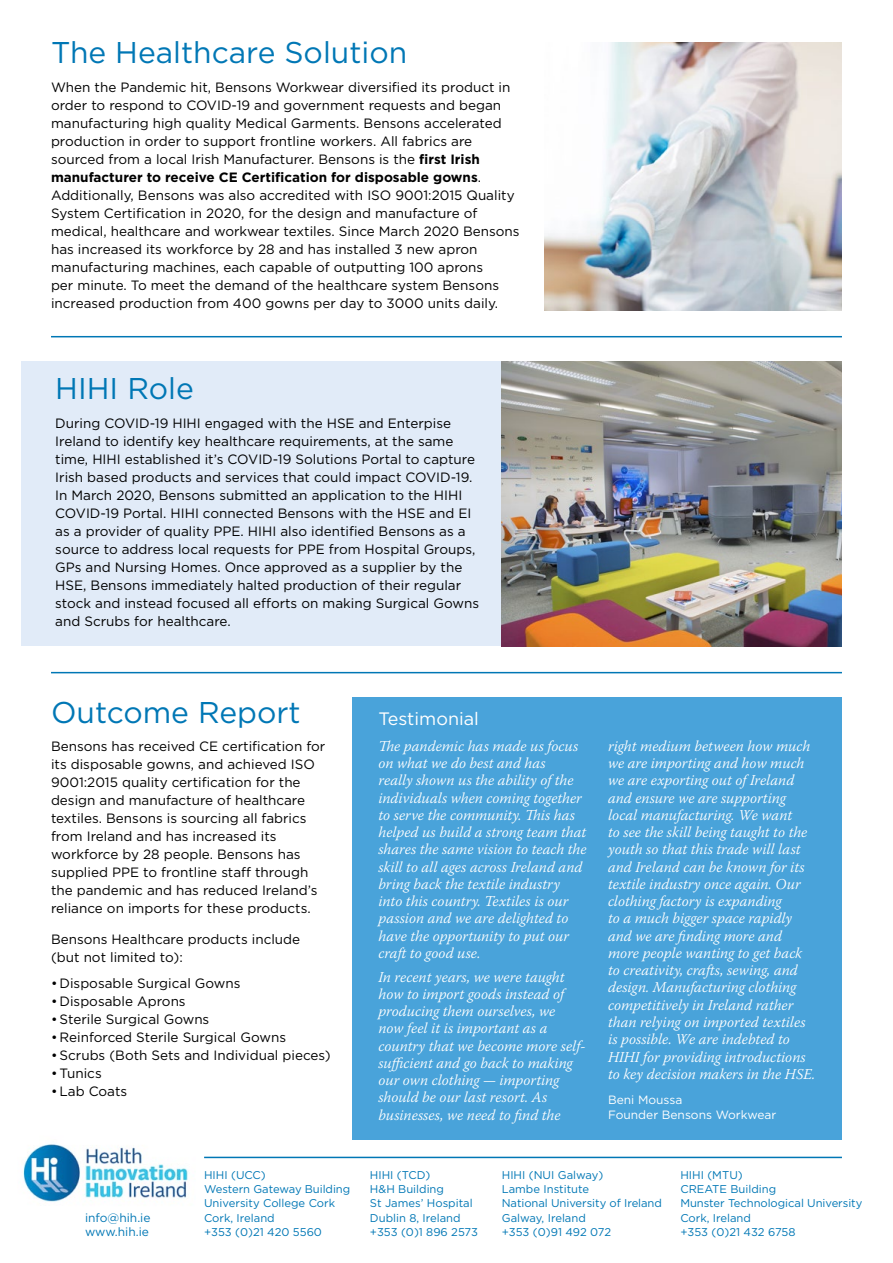
<style>
.page{position:relative;width:893px;height:1263px;background:#fff}
.page>*{position:absolute;margin:0;border:0;box-sizing:border-box;transform-origin:0 0}
.t1{font:30px "Gotham";color:#0077b5}
.t2{font:18px "Gotham";color:#fff}
.t3{font:italic 300 15px/17.2px "Warnock Pro";color:#fff}
.t4{font:13.5px/18px "Gotham";color:#000}
.t5{font:12px/15px "Gotham";color:#fff}
.t6{font:12px/14.2px "Gotham";color:#0077b5}
.t7{font:11.25px/14.2px "Gotham";color:#0077b5}
.s1{font-weight:700}
</style>
<div class="page">
<div style="left:21px;top:361px;width:481px;height:285px;background:#e1ebf8"></div>
<div style="left:353px;top:697px;width:489px;height:443px;background:#49a3da"></div>
<hr style="left:51px;top:336px;width:791px;height:1px;background:#0077b5">
<hr style="left:51px;top:672px;width:791px;height:1px;background:#0077b5">
<img style="left:502px;top:361px;width:340px;height:285px">
<img style="left:544px;top:43px;width:298px;height:267px">
<hr style="left:204px;top:1157px;width:638px;height:1px;background:#0077b5">
<img style="left:23px;top:1144px;width:165px;height:58px">
<h1 class="t1" style="left:51px;top:36px;width:358px">The Healthcare Solution</h1>
<p class="t4" style="left:51px;top:78px;width:470px">When the Pandemic hit, Bensons Workwear diversified its product in order to respond to COVID-19 and government requests and began manufacturing high quality Medical Garments. Bensons accelerated production in order to support frontline workers. All fabrics are sourced from a local Irish Manufacturer. Bensons is the <span class="s1">first Irish manufacturer to receive CE Certification for disposable gowns</span>.<br>Additionally, Bensons was also accredited with ISO 9001:2015 Quality System Certification in 2020, for the design and manufacture of medical, healthcare and workwear textiles. Since March 2020 Bensons has increased its workforce by 28 and has installed 3 new apron manufacturing machines, each capable of outputting 100 aprons<br>per minute. To meet the demand of the healthcare system Bensons increased production from 400 gowns per day to 3000 units daily.</p>
<h1 class="t1" style="left:55px;top:372px;width:140px">HIHI Role</h1>
<p class="t4" style="left:55px;top:414px;width:425px">During COVID-19 HIHI engaged with the HSE and Enterpise Ireland to identify key healthcare requirements, at the same time, HIHI established it’s COVID-19 Solutions Portal to capture Irish based products and services that could impact COVID-19.<br>In March 2020, Bensons submitted an application to the HIHI COVID-19 Portal. HIHI connected Bensons with the HSE and EI as a provider of quality PPE. HIHI also identified Bensons as a source to address local requests for PPE from Hospital Groups, GPs and Nursing Homes. Once approved as a supplier by the HSE, Bensons immediately halted production of their regular stock and instead focused all efforts on making Surgical Gowns and Scrubs for healthcare.</p>
<h1 class="t1" style="left:51px;top:695px;width:251px">Outcome Report</h1>
<p class="t4" style="left:51px;top:737px;width:276px">Bensons has received CE certification for its disposable gowns, and achieved ISO 9001:2015 quality certification for the design and manufacture of healthcare textiles. Bensons is sourcing all fabrics from Ireland and has increased its workforce by 28 people. Bensons has supplied PPE to frontline staff through the pandemic and has reduced Ireland’s reliance on imports for these products.</p>
<p class="t4" style="left:51px;top:930px;width:251px">Bensons Healthcare products include (but not limited to):</p>
<p class="t4" style="left:51px;top:974px;width:191px">•Disposable Surgical Gowns</p>
<p class="t4" style="left:51px;top:992px;width:136px">•Disposable Aprons</p>
<p class="t4" style="left:51px;top:1010px;width:160px">•Sterile Surgical Gowns</p>
<p class="t4" style="left:51px;top:1028px;width:237px">• Reinforced Sterile Surgical Gowns</p>
<p class="t4" style="left:51px;top:1046px;width:281px">•Scrubs (Both Sets and Individual pieces)</p>
<p class="t4" style="left:51px;top:1064px;width:52px">•Tunics</p>
<p class="t4" style="left:51px;top:1082px;width:78px">•Lab Coats</p>
<h2 class="t2" style="left:378px;top:709px;width:102px">Testimonial</h2>
<p class="t3" style="left:378px;top:737px;width:210px">The pandemic has made us focus on what we do best and has<br>really shown us the ability of the individuals when coming together to serve the community. This has helped us build a strong team that shares the same vision to teach the skill to all ages across Ireland and bring back the textile industry into this country. Textiles is our passion and we are delighted to have the opportunity to put our craft to good use.</p>
<p class="t3" style="left:378px;top:968px;width:209px">In recent years, we were taught how to import goods instead of producing them ourselves, we<br>now feel it is important as a country that we become more self&shy;sufficient and go back to making our own clothing — importing should be our last resort. As businesses, we need to find the</p>
<p class="t3" style="left:608px;top:737px;width:209px">right medium between how much we are importing and how much we are exporting out of Ireland and ensure we are supporting local manufacturing. We want<br>to see the skill being taught to the youth so that this trade will last and Ireland can be known for its textile industry once again. Our clothing factory is expanding<br>to a much bigger space rapidly and we are finding more and more people wanting to get back to creativity, crafts, sewing, and design. Manufacturing clothing competitively in Ireland rather than relying on imported textiles is possible. We are indebted to<br>HIHI for providing introductions to key decision makers in the HSE.</p>
<p class="t5" style="left:608px;top:1092px;width:170px">Beni Moussa<br>Founder Bensons Workwear</p>
<p class="t6" style="left:85px;top:1210px;width:67px">info@hih.ie www.hih.ie</p>
<p class="t7" style="left:502px;top:1167px;width:162px">HIHI (NUI Galway)<br>Lambe Institute<br>National University of Ireland<br>Galway, Ireland<br>+353 (0)91 492 072</p>
<p class="t7" style="left:204px;top:1167px;width:148px">HIHI (UCC)<br>Western Gateway Building<br>University College Cork<br>Cork, Ireland<br>+353 (0)21 420 5560</p>
<p class="t7" style="left:370px;top:1167px;width:109px">HIHI (TCD)<br>H&amp;H Building<br>St James’ Hospital<br>Dublin 8, Ireland +353 (0)1 896 2573</p>
<p class="t7" style="left:680px;top:1167px;width:184px">HIHI (MTU)<br>CREATE Building<br>Munster Technological University<br>Cork, Ireland<br>+353 (0)21 432 6758</p>
</div>
